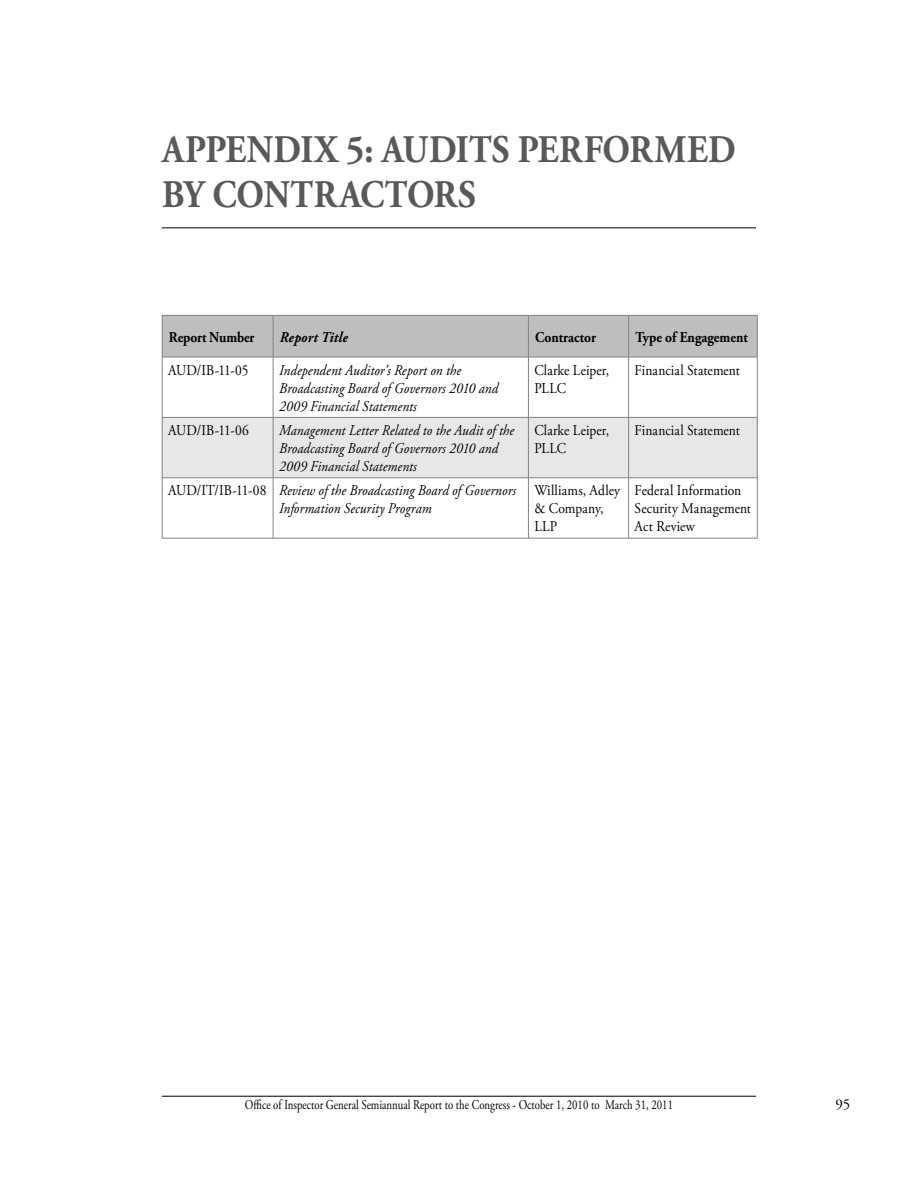
<style>
.page{position:relative;width:918px;height:1188px;background:#fff}
.page>*{position:absolute;margin:0;border:0;box-sizing:border-box;transform-origin:0 0}
.Section_Head{font:700 39px/45px "Adobe Garamond Pro";letter-spacing:.005em;color:#58595b;scale:.9 1}
.Body_Text{font:italic 15px/18px "Adobe Garamond Pro";letter-spacing:.01em;color:#000;scale:.9 1}
.Body_Text-2{font:15px/18px "Adobe Garamond Pro";letter-spacing:.01em;color:#000;scale:.9 1}
.Body_Text-3{font:700 15px "Adobe Garamond Pro";color:#000;scale:.9 1}
.Body_Text-4{font:italic 700 15px "Adobe Garamond Pro";letter-spacing:.02em;color:#000;scale:.9 1}
.Body_Text-5{font:15px "Adobe Garamond Pro";letter-spacing:.01em;color:#000}
.t1{font:13.5px "Adobe Garamond Pro";color:#000;scale:.8 1}
</style>
<div class="page">
<hr style="left:162px;top:1096px;width:594px;height:1px;background:#000">
<hr style="left:162px;top:227px;width:594px;height:1px;background:#000">
<div style="left:163px;top:316px;width:594px;height:41px;background:#bcbec0"></div>
<div style="left:163px;top:418px;width:594px;height:60px;background:#e6e7e8"></div>
<hr style="left:162px;top:315px;width:111px;height:1px;background:#808285">
<hr style="left:162px;top:316px;width:1px;height:41px;background:#808285">
<hr style="left:273px;top:315px;width:255px;height:1px;background:#808285">
<hr style="left:273px;top:316px;width:1px;height:41px;background:#808285">
<hr style="left:528px;top:315px;width:101px;height:1px;background:#808285">
<hr style="left:528px;top:316px;width:1px;height:41px;background:#808285">
<hr style="left:629px;top:315px;width:128px;height:1px;background:#808285">
<hr style="left:628px;top:316px;width:1px;height:41px;background:#808285">
<hr style="left:757px;top:316px;width:1px;height:41px;background:#808285">
<hr style="left:162px;top:357px;width:111px;height:1px;background:#808285">
<hr style="left:273px;top:357px;width:255px;height:1px;background:#808285">
<hr style="left:528px;top:357px;width:101px;height:1px;background:#808285">
<hr style="left:629px;top:357px;width:128px;height:1px;background:#808285">
<hr style="left:162px;top:357px;width:1px;height:60px;background:#808285">
<hr style="left:273px;top:357px;width:1px;height:60px;background:#808285">
<hr style="left:528px;top:357px;width:1px;height:60px;background:#808285">
<hr style="left:628px;top:357px;width:1px;height:60px;background:#808285">
<hr style="left:757px;top:357px;width:1px;height:60px;background:#808285">
<hr style="left:162px;top:417px;width:111px;height:1px;background:#808285">
<hr style="left:162px;top:418px;width:1px;height:60px;background:#808285">
<hr style="left:273px;top:417px;width:255px;height:1px;background:#808285">
<hr style="left:273px;top:418px;width:1px;height:60px;background:#808285">
<hr style="left:528px;top:417px;width:101px;height:1px;background:#808285">
<hr style="left:528px;top:418px;width:1px;height:60px;background:#808285">
<hr style="left:629px;top:417px;width:128px;height:1px;background:#808285">
<hr style="left:628px;top:418px;width:1px;height:60px;background:#808285">
<hr style="left:757px;top:418px;width:1px;height:60px;background:#808285">
<hr style="left:162px;top:478px;width:111px;height:1px;background:#808285">
<hr style="left:162px;top:478px;width:1px;height:60px;background:#808285">
<hr style="left:273px;top:478px;width:255px;height:1px;background:#808285">
<hr style="left:273px;top:478px;width:1px;height:60px;background:#808285">
<hr style="left:528px;top:478px;width:101px;height:1px;background:#808285">
<hr style="left:528px;top:478px;width:1px;height:60px;background:#808285">
<hr style="left:629px;top:478px;width:128px;height:1px;background:#808285">
<hr style="left:628px;top:478px;width:1px;height:60px;background:#808285">
<hr style="left:757px;top:478px;width:1px;height:60px;background:#808285">
<hr style="left:162px;top:538px;width:111px;height:1px;background:#808285">
<hr style="left:273px;top:538px;width:255px;height:1px;background:#808285">
<hr style="left:528px;top:538px;width:101px;height:1px;background:#808285">
<hr style="left:629px;top:538px;width:128px;height:1px;background:#808285">
<p class="Section_Head" style="left:162px;top:128px;width:639px">APPENDIX 5: AUDITS PERFORMED<br>BY CONTRACTORS</p>
<p class="Body_Text-3" style="left:169px;top:328px;width:97px">Report Number</p>
<p class="Body_Text-4" style="left:280px;top:328px;width:77px">Report Title</p>
<p class="Body_Text-3" style="left:535px;top:328px;width:69px">Contractor</p>
<p class="Body_Text-3" style="left:635px;top:328px;width:127px">Type of Engagement</p>
<p class="Body_Text-2" style="left:168px;top:361px;width:91px">AUD/IB-11-05</p>
<p class="Body_Text" style="left:279px;top:361px;width:245px">Independent Auditor’s Report on the<br>Broadcasting Board of Governors 2010 and<br>2009 Financial Statements</p>
<p class="Body_Text-2" style="left:534px;top:361px;width:84px">Clarke Leiper,<br>PLLC</p>
<p class="Body_Text-2" style="left:635px;top:361px;width:119px">Financial Statement</p>
<p class="Body_Text-2" style="left:168px;top:422px;width:91px">AUD/IB-11-06</p>
<p class="Body_Text" style="left:279px;top:422px;width:263px">Management Letter Related to the Audit of the<br>Broadcasting Board of Governors 2010 and<br>2009 Financial Statements</p>
<p class="Body_Text-2" style="left:534px;top:422px;width:84px">Clarke Leiper,<br>PLLC</p>
<p class="Body_Text-2" style="left:635px;top:422px;width:119px">Financial Statement</p>
<p class="Body_Text-2" style="left:168px;top:482px;width:111px">AUD/IT/IB-11-08</p>
<p class="Body_Text" style="left:279px;top:482px;width:265px">Review of the Broadcasting Board of Governors<br>Information Security Program</p>
<p class="Body_Text-2" style="left:534px;top:482px;width:97px">Williams, Adley &amp; Company,<br>LLP</p>
<p class="Body_Text-2" style="left:635px;top:482px;width:131px">Federal Information<br>Security Management<br>Act Review</p>
<p class="t1" style="left:245px;top:1097px;width:537px">Office of Inspector General Semiannual Report to the Congress - October 1, 2010 to March 31, 2011</p>
<p class="Body_Text-5" style="left:836px;top:1096px;width:16px">95</p>
</div>
